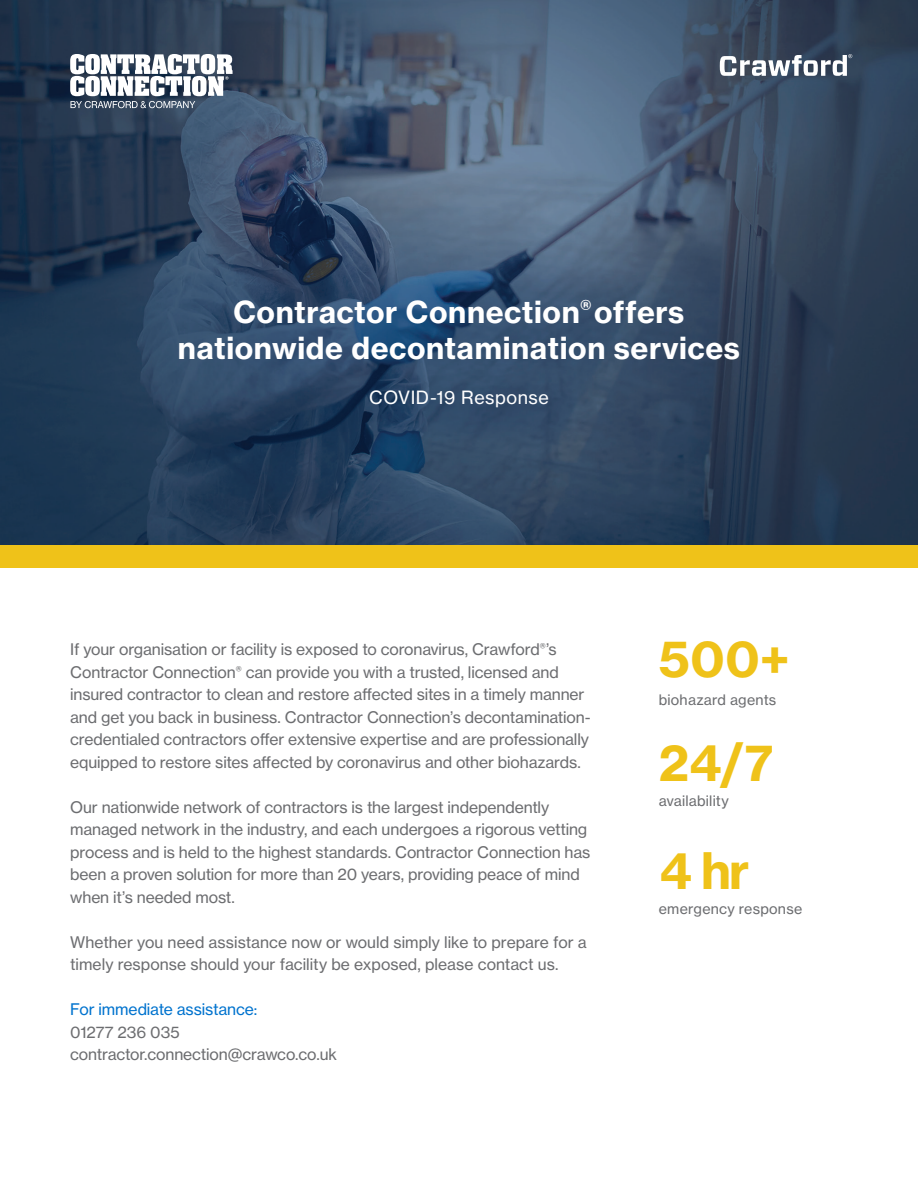
<style>
.page{position:relative;width:918px;height:1188px;background:#fff}
.page>*{position:absolute;margin:0;border:0;box-sizing:border-box;transform-origin:0 0}
.t1{font:49.5px "N Haas Grotesk TX Std 75 Bd";color:#efc219}
.t2{font:30px "N Haas Grotesk TX Std 75 Bd";letter-spacing:.02em;color:#fff}
.t3{font:18px "N Haas Grotesk TX Std 55 Rg";letter-spacing:.03em;color:#fff}
.t4{font:15.75px/22.5px "N Haas Grotesk TX Std 55 Rg";letter-spacing:-.005em;color:#6c6d70}
.t5{font:15.75px "N Haas Grotesk TX Std 55 Rg";letter-spacing:-.005em;color:#0073ce}
.t6{font:14.25px "N Haas Grotesk TX Std 55 Rg";letter-spacing:.015em;color:#6c6d70}
</style>
<div class="page">
<img style="left:0;top:0;width:918px;height:545px">
<svg style="left:720px;top:54px;width:132px;height:22px"></svg>
<div style="left:0;top:545px;width:918px;height:22px;background:#efc219"></div>
<svg style="left:70px;top:54px;width:163px;height:54px"></svg>
<p class="t2" style="left:234px;top:293px;width:452px">Contractor Connection<sup>®</sup>offers</p>
<p class="t2" style="left:178px;top:329px;width:564px">nationwide decontamination services</p>
<p class="t3" style="left:369px;top:387px;width:181px">COVID-19 Response</p>
<p class="t4" style="left:70px;top:638px;width:522px">If your organisation or facility is exposed to coronavirus, Crawford<sup>®</sup>’s Contractor Connection<sup>®</sup> can provide you with a trusted, licensed and insured contractor to clean and restore affected sites in a timely manner and get you back in business. Contractor Connection’s decontamination&shy;credentialed contractors offer extensive expertise and are professionally equipped to restore sites affected by coronavirus and other biohazards.</p>
<p class="t4" style="left:70px;top:796px;width:522px">Our nationwide network of contractors is the largest independently managed network in the industry, and each undergoes a rigorous vetting process and is held to the highest standards. Contractor Connection has been a proven solution for more than 20 years, providing peace of mind when it’s needed most.</p>
<p class="t4" style="left:70px;top:931px;width:518px">Whether you need assistance now or would simply like to prepare for a timely response should your facility be exposed, please contact us.</p>
<p class="t5" style="left:70px;top:1000px;width:189px">For immediate assistance:</p>
<p class="t4" style="left:70px;top:1021px;width:111px">01277 236 035</p>
<p class="t4" style="left:70px;top:1043px;width:268px">contractor.connection@crawco.co.uk</p>
<p class="t1" style="left:659px;top:628px;width:132px">500+</p>
<p class="t6" style="left:659px;top:691px;width:119px">biohazard agents</p>
<p class="t1" style="left:659px;top:732px;width:116px">24/7</p>
<p class="t6" style="left:659px;top:792px;width:72px">availability</p>
<p class="t1" style="left:659px;top:840px;width:92px">4 hr</p>
<p class="t6" style="left:659px;top:900px;width:145px">emergency response</p>
</div>
